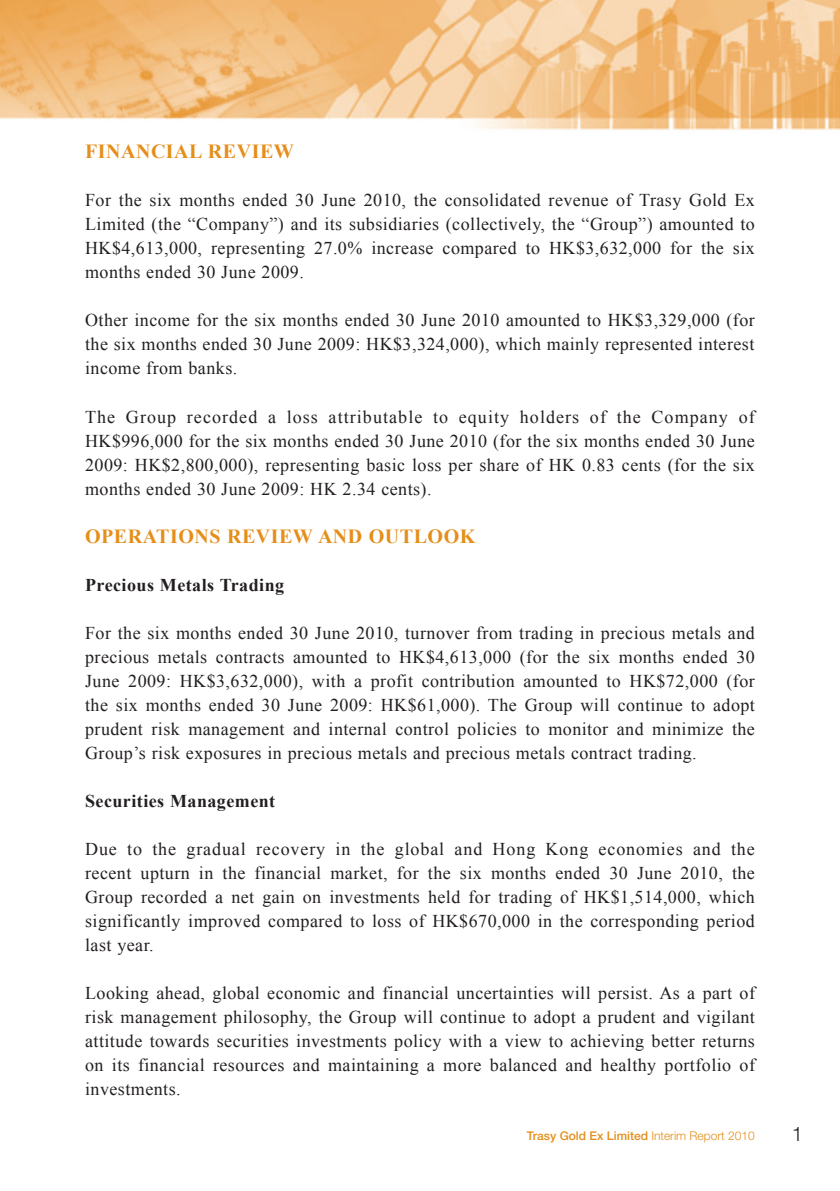
<style>
.page{position:relative;width:840px;height:1191px;background:#fff}
.page>*{position:absolute;margin:0;border:0;box-sizing:border-box;transform-origin:0 0}
.t1{font:700 20px "Times New Roman";letter-spacing:.025em;color:#e58e19}
.t2{font:300 20px "Helvetica Neue LT Std";color:#231f20}
.t3{font:18px/24px "Times New Roman";letter-spacing:.025em;color:#231f20;text-align:justify}
.t4{font:700 18px "Times New Roman";letter-spacing:.025em;color:#231f20}
.t5{font:500 12px "Helvetica Neue LT Std";color:#e58e19}
.s1{font-weight:300}
</style>
<div class="page">
<img style="left:0;top:0;width:839px;height:131px">
<p class="t1" style="left:85px;top:138px;width:210px">FINANCIAL REVIEW</p>
<p class="t3" style="left:85px;top:188px;width:671px">For the six months ended 30 June 2010, the consolidated revenue of Trasy Gold Ex Limited (the “Company”) and its subsidiaries (collectively, the “Group”) amounted to HK$4,613,000, representing 27.0% increase compared to HK$3,632,000 for the six months ended 30 June 2009.</p>
<p class="t3" style="left:85px;top:308px;width:670px">Other income for the six months ended 30 June 2010 amounted to HK$3,329,000 (for the six months ended 30 June 2009: HK$3,324,000), which mainly represented interest income from banks.</p>
<p class="t3" style="left:85px;top:404px;width:671px">The Group recorded a loss attributable to equity holders of the Company of HK$996,000 for the six months ended 30 June 2010 (for the six months ended 30 June 2009: HK$2,800,000), representing basic loss per share of HK 0.83 cents (for the six months ended 30 June 2009: HK 2.34 cents).</p>
<p class="t1" style="left:85px;top:522px;width:391px">OPERATIONS REVIEW AND OUTLOOK</p>
<p class="t4" style="left:85px;top:572px;width:200px">Precious Metals Trading</p>
<p class="t3" style="left:85px;top:620px;width:671px">For the six months ended 30 June 2010, turnover from trading in precious metals and precious metals contracts amounted to HK$4,613,000 (for the six months ended 30<br>June 2009: HK$3,632,000), with a profit contribution amounted to HK$72,000 (for the six months ended 30 June 2009: HK$61,000). The Group will continue to adopt prudent risk management and internal control policies to monitor and minimize the Group’s risk exposures in precious metals and precious metals contract trading.</p>
<p class="t4" style="left:85px;top:788px;width:191px">Securities Management</p>
<p class="t3" style="left:85px;top:836px;width:671px">Due to the gradual recovery in the global and Hong Kong economies and the recent upturn in the financial market, for the six months ended 30 June 2010, the Group recorded a net gain on investments held for trading of HK$1,514,000, which significantly improved compared to loss of HK$670,000 in the corresponding period last year.</p>
<p class="t3" style="left:85px;top:980px;width:671px">Looking ahead, global economic and financial uncertainties will persist. As a part of risk management philosophy, the Group will continue to adopt a prudent and vigilant attitude towards securities investments policy with a view to achieving better returns on its financial resources and maintaining a more balanced and healthy portfolio of investments.</p>
<p class="t5" style="left:526px;top:1128px;width:229px">Trasy Gold Ex Limited <span class="s1">Interim Report 2010</span></p>
<p class="t2" style="left:791px;top:1121px;width:13px">1</p>
</div>
